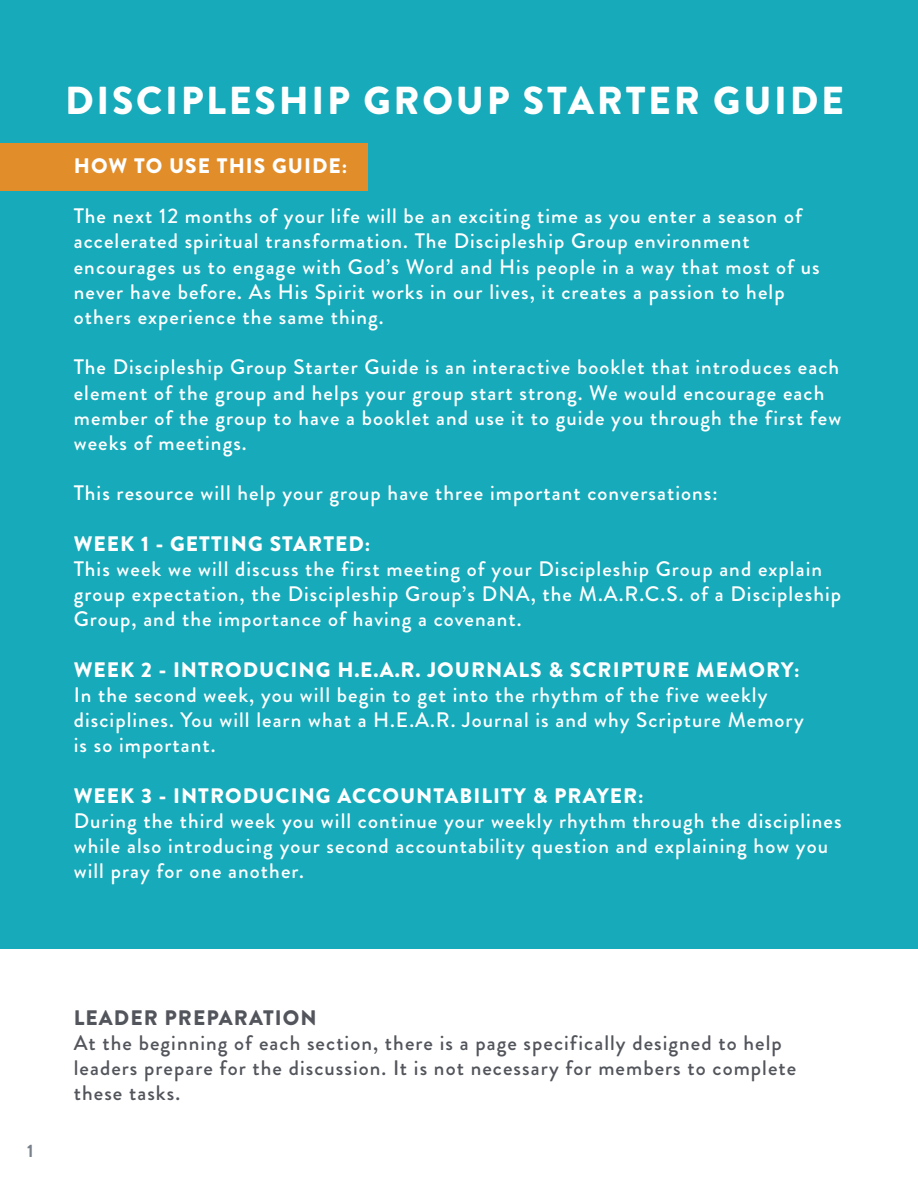
<style>
.page{position:relative;width:918px;height:1188px;background:#fff}
.page>*{position:absolute;margin:0;border:0;box-sizing:border-box;transform-origin:0 0}
.t1{font:900 39px "Brandon Grotesque";letter-spacing:.07em;color:#fff}
.t2{font:500 21px/25.2px "Brandon Grotesque";letter-spacing:.05em;color:#fff}
.t3{font:500 21px/25.2px "Brandon Grotesque";letter-spacing:.05em;color:#53555c}
.t4{font:900 21px "Brandon Grotesque";letter-spacing:.05em;color:#fff}
.t5{font:900 21px "Brandon Grotesque";letter-spacing:.05em;color:#53555c}
.t6{font:700 18px "Brandon Grotesque";color:#78818b}
</style>
<div class="page">
<div style="left:0;top:0;width:918px;height:948px;background:#16aaba"></div>
<div style="left:0;top:143px;width:367px;height:48px;background:#e18d2a"></div>
<h1 class="t1" style="left:65px;top:73px;width:781px">DISCIPLESHIP GROUP STARTER GUIDE</h1>
<p class="t4" style="left:74px;top:151px;width:275px">HOW TO USE THIS GUIDE:</p>
<p class="t2" style="left:74px;top:204px;width:748px">The next 12 months of your life will be an exciting time as you enter a season of accelerated spiritual transformation. The Discipleship Group environment encourages us to engage with God’s Word and His people in a way that most of us never have before. As His Spirit works in our lives, it creates a passion to help others experience the same thing.</p>
<p class="t2" style="left:74px;top:355px;width:769px">The Discipleship Group Starter Guide is an interactive booklet that introduces each element of the group and helps your group start strong. We would encourage each member of the group to have a booklet and use it to guide you through the first few weeks of meetings.</p>
<p class="t2" style="left:74px;top:481px;width:645px">This resource will help your group have three important conversations:</p>
<p class="t4" style="left:74px;top:529px;width:298px">WEEK 1 - GETTING STARTED:</p>
<p class="t2" style="left:74px;top:557px;width:769px">This week we will discuss the first meeting of your Discipleship Group and explain group expectation, the Discipleship Group’s DNA, the M.A.R.C.S. of a Discipleship<br>Group, and the importance of having a covenant.</p>
<p class="t4" style="left:74px;top:655px;width:727px">WEEK 2 - INTRODUCING H.E.A.R. JOURNALS &amp; SCRIPTURE MEMORY:</p>
<p class="t2" style="left:74px;top:683px;width:731px">In the second week, you will begin to get into the rhythm of the five weekly disciplines. You will learn what a H.E.A.R. Journal is and why Scripture Memory is so important.</p>
<p class="t4" style="left:74px;top:781px;width:571px">WEEK 3 - INTRODUCING ACCOUNTABILITY &amp; PRAYER:</p>
<p class="t2" style="left:74px;top:809px;width:769px">During the third week you will continue your weekly rhythm through the disciplines while also introducing your second accountability question and explaining how you will pray for one another.</p>
<p class="t6" style="left:27px;top:1138px;width:8px">1</p>
<p class="t5" style="left:74px;top:1003px;width:245px">LEADER PREPARATION</p>
<p class="t3" style="left:74px;top:1030px;width:724px">At the beginning of each section, there is a page specifically designed to help leaders prepare for the discussion. It is not necessary for members to complete these tasks.</p>
</div>
